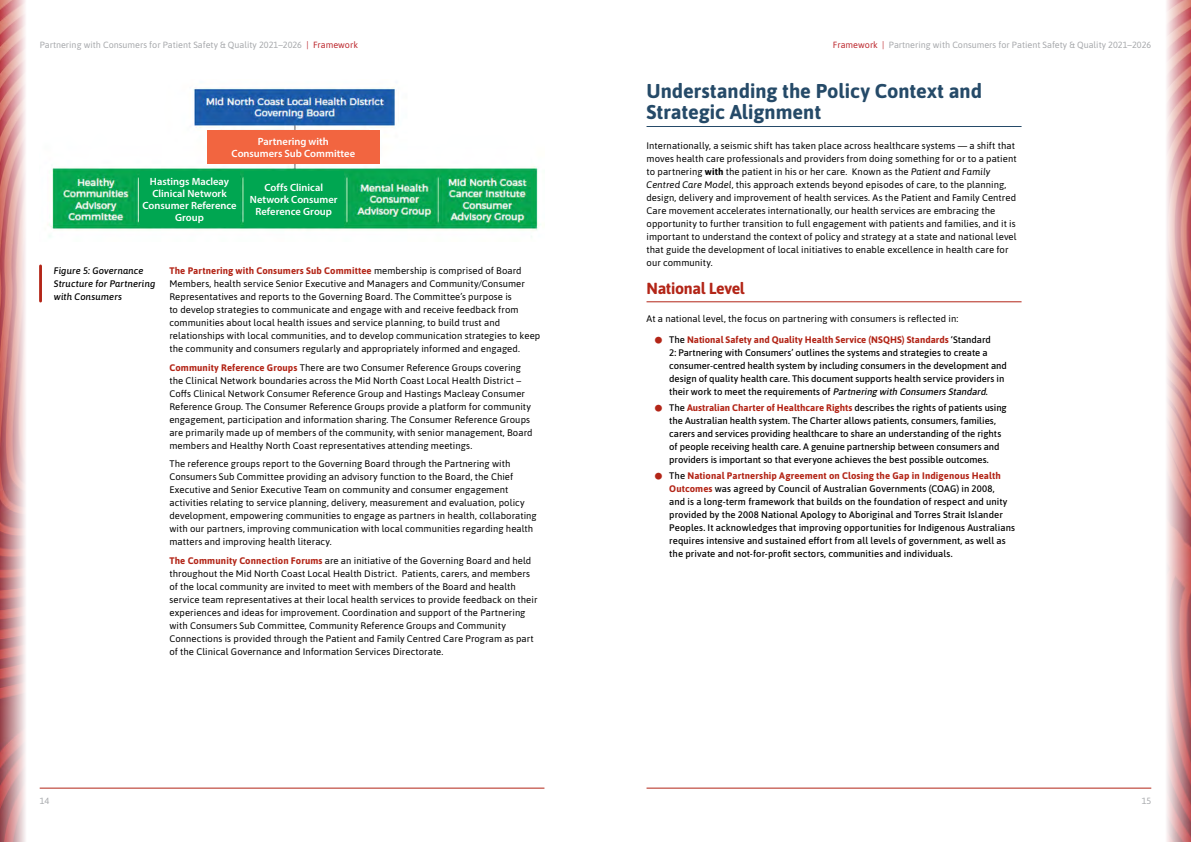
<style>
.page{position:relative;width:1191px;height:842px;background:#fff}
.page>*{position:absolute;margin:0;border:0;box-sizing:border-box;transform-origin:0 0}
.t1{font:700 20px/21px "Asap";color:#254a68}
.t2{font:700 16px "Asap";letter-spacing:-.025em;color:#b32517}
.t3{font:600 10.5px/12px "Myriad Pro";color:#fff;text-align:center}
.t4{font:9.5px/13px "Asap";letter-spacing:.005em;color:#000}
.t5{font:500 9.5px/13px "Asap";letter-spacing:.005em;color:#000}
.t6{font:italic 500 9.5px/13px "Asap";letter-spacing:.01em;color:#000}
.t7{font:9px "Asap";color:#a7a9ac}
.s1{color:#bc282e}
.s2{font-weight:700;color:#b32517}
.s3{font-weight:700}
.s4{font-style:italic}
</style>
<div class="page">
<hr style="left:40px;top:788px;width:504px;height:1px;background:#b32517">
<hr style="left:646px;top:788px;width:505px;height:1px;background:#b32517">
<img style="left:1134px;top:0;width:57px;height:842px">
<hr style="left:646px;top:126px;width:375px;height:1px;background:#254a68">
<hr style="left:646px;top:301px;width:375px;height:1px;background:#b32517">
<img style="left:0;top:0;width:57px;height:842px">
<hr style="left:39px;top:266px;width:3px;height:35px;background:#b32517">
<img style="left:40px;top:79px;width:501px;height:162px">
<div style="left:207px;top:130px;width:172px;height:33px;background:#f26540"></div>
<div style="left:140px;top:171px;width:99px;height:56px;background:#00a651"></div>
<div style="left:244px;top:171px;width:99px;height:56px;background:#00a651"></div>
<p class="t7" style="left:40px;top:39px;width:320px">Partnering with Consumers for Patient Safety &amp; Quality 2021–2026 <span class="s1">| Framework</span></p>
<p class="t7" style="left:833px;top:39px;width:320px"><span class="s1">Framework |</span> Partnering with Consumers for Patient Safety &amp; Quality 2021–2026</p>
<p class="t3" style="left:232px;top:135px;width:125px">Partnering with<br>Consumers Sub Committee</p>
<p class="t3" style="left:142px;top:175px;width:96px">Hastings Macleay<br>Clinical Network<br>Consumer Reference<br>Group</p>
<p class="t3" style="left:250px;top:181px;width:89px">Coffs Clinical<br>Network Consumer<br>Reference Group</p>
<p class="t6" style="left:54px;top:264px;width:103px">Figure 5: Governance<br>Structure for Partnering with Consumers</p>
<p class="t4" style="left:169px;top:264px;width:372px"><span class="s2">The Partnering with Consumers Sub Committee</span> membership is comprised of Board Members, health service Senior Executive and Managers and Community/Consumer Representatives and reports to the Governing Board. The Committee’s purpose is<br>to develop strategies to communicate and engage with and receive feedback from communities about local health issues and service planning, to build trust and relationships with local communities, and to develop communication strategies to keep the community and consumers regularly and appropriately informed and engaged.</p>
<p class="t4" style="left:169px;top:360px;width:365px"><span class="s2">Community Reference Groups</span> There are two Consumer Reference Groups covering the Clinical Network boundaries across the Mid North Coast Local Health District – Coffs Clinical Network Consumer Reference Group and Hastings Macleay Consumer Reference Group. The Consumer Reference Groups provide a platform for community engagement, participation and information sharing. The Consumer Reference Groups are primarily made up of members of the community, with senior management, Board members and Healthy North Coast representatives attending meetings.</p>
<p class="t4" style="left:169px;top:457px;width:369px">The reference groups report to the Governing Board through the Partnering with Consumers Sub Committee providing an advisory function to the Board, the Chief Executive and Senior Executive Team on community and consumer engagement activities relating to service planning, delivery, measurement and evaluation, policy development, empowering communities to engage as partners in health, collaborating with our partners, improving communication with local communities regarding health matters and improving health literacy.</p>
<p class="t4" style="left:169px;top:554px;width:369px"><span class="s2">The Community Connection Forums</span> are an initiative of the Governing Board and held throughout the Mid North Coast Local Health District. Patients, carers, and members of the local community are invited to meet with members of the Board and health service team representatives at their local health services to provide feedback on their experiences and ideas for improvement. Coordination and support of the Partnering with Consumers Sub Committee, Community Reference Groups and Community Connections is provided through the Patient and Family Centred Care Program as part of the Clinical Governance and Information Services Directorate.</p>
<h1 class="t1" style="left:646px;top:80px;width:337px">Understanding the Policy Context and<br>Strategic Alignment</h1>
<p class="t4" style="left:646px;top:139px;width:372px">Internationally, a seismic shift has taken place across healthcare systems — a shift that moves health care professionals and providers from doing something for or to a patient to partnering <span class="s3">with</span> the patient in his or her care. Known as the <span class="s4">Patient and Family Centred Care Model</span>, this approach extends beyond episodes of care, to the planning, design, delivery and improvement of health services. As the Patient and Family Centred Care movement accelerates internationally, our health services are embracing the opportunity to further transition to full engagement with patients and families, and it is important to understand the context of policy and strategy at a state and national level that guide the development of local initiatives to enable excellence in health care for our community.</p>
<h2 class="t2" style="left:646px;top:277px;width:100px">National Level</h2>
<p class="t4" style="left:646px;top:311px;width:313px">At a national level, the focus on partnering with consumers is reflected in:</p>
<p class="t5" style="left:669px;top:333px;width:339px">The <span class="s2">National Safety and Quality Health Service (NSQHS) Standards</span> ‘Standard<br>2: Partnering with Consumers’ outlines the systems and strategies to create a consumer-centred health system by including consumers in the development and design of quality health care. This document supports health service providers in t h e i r w o r k t o m e e t t h e re q u i re m e n t s o f <span class="s4">Partnering with ConsumersStandard</span>.</p>
<p class="t5" style="left:669px;top:401px;width:339px">The <span class="s2">Australian Charter of Healthcare Rights</span> describes the rights of patients using the Australian health system. The Charter allows patients, consumers, families, carers and services providing healthcare to share an understanding of the rights of people receiving health care. A genuine partnership between consumers and providers is important so that everyone achieves the best possible outcomes.</p>
<p class="t5" style="left:669px;top:468px;width:347px">The <span class="s2">National Partnership Agreement on Closing the Gap in Indigenous Health Outcomes</span> was agreed by Council of Australian Governments (COAG) in 2008,<br>and is a long-term framework that builds on the foundation of respect and unity provided by the 2008 National Apology to Aboriginal and Torres Strait Islander Peoples. It acknowledges that improving opportunities for Indigenous Australians requires intensive and sustained effort from all levels of government, as well as the private and not-for-profit sectors, communities and individuals.</p>
<p class="t7" style="left:40px;top:795px;width:11px">14</p>
<p class="t7" style="left:1141px;top:795px;width:11px">15</p>
</div>
